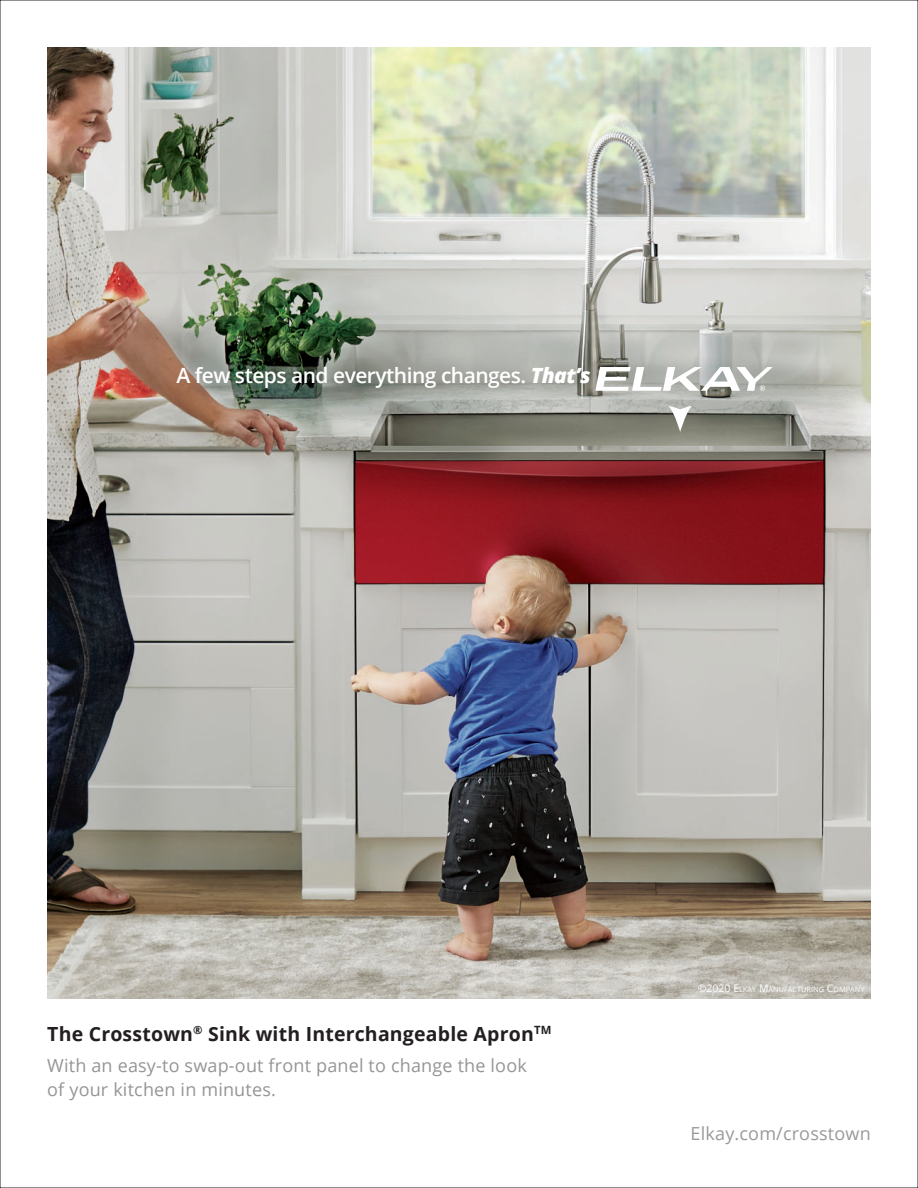
<style>
.page{position:relative;width:918px;height:1188px;background:#fff}
.page>*{position:absolute;margin:0;border:0;box-sizing:border-box;transform-origin:0 0}
.t1{font:600 21px "Open Sans";letter-spacing:-.025em;color:#fff}
.t2{font:700 19.5px "Open Sans";letter-spacing:.01em;color:#231f20}
.t3{font:18px/24.8px "Open Sans";letter-spacing:.01em;color:#959595}
.t4{font:18px "Open Sans";letter-spacing:.01em;color:#999}
.t5{font:7.35px "Open Sans";color:#fff}
.s1{font-weight:800;font-style:italic}
.s2{font-size:10.5px}
</style>
<div class="page">
<img style="left:47px;top:47px;width:824px;height:952px">
<svg style="left:595px;top:367px;width:178px;height:24px"></svg>
<svg style="left:667px;top:404px;width:26px;height:28px"></svg>
<p class="t1" style="left:176px;top:361px;width:416px">A few steps and everything changes. <span class="s1">That’s</span></p>
<p class="t2" style="left:47px;top:1020px;width:506px">The Crosstown<sup>®</sup> Sink with Interchangeable Apron<sup>TM</sup></p>
<p class="t3" style="left:47px;top:1052px;width:481px">With an easy-to swap-out front panel to change the look of your kitchen in minutes.</p>
<p class="t5" style="left:698px;top:984px;width:168px"><span class="s2">©2020 E</span>LKAY <span class="s2">M</span>ANUFACTURING <span class="s2">C</span>OMPANY</p>
<p class="t4" style="left:691px;top:1121px;width:182px">Elkay.com/crosstown</p>
</div>
